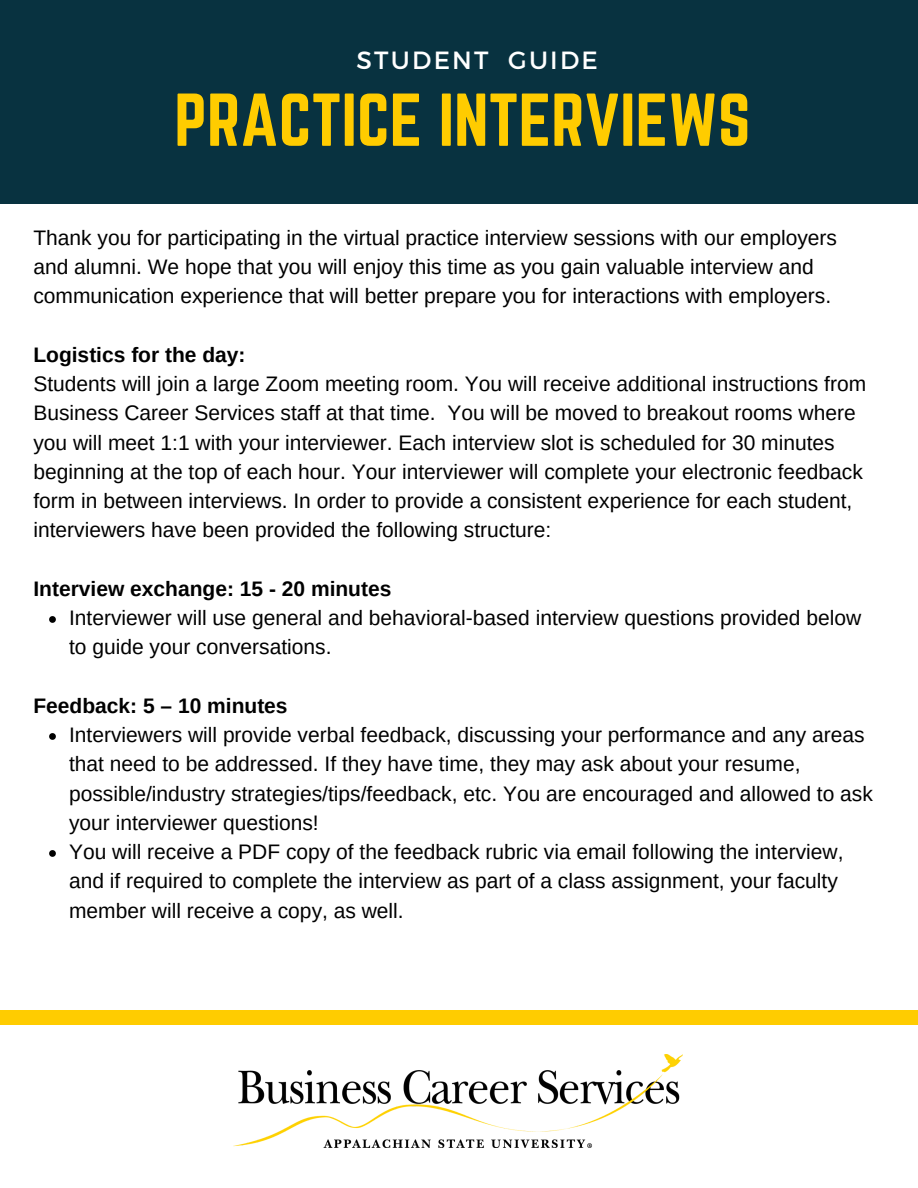
<style>
.page{position:relative;width:918px;height:1188px;background:#fff}
.page>*{position:absolute;margin:0;border:0;box-sizing:border-box;transform-origin:0 0}
.t1{font:65.4px "Norwester";color:#fc0}
.t2{font:24.9px "Montserrat";letter-spacing:.09em;color:#fff}
.t3{font:21px/29.2px "Arimo";color:#000}
.t4{font:700 21px "Arimo";color:#000}
</style>
<div class="page">
<div style="left:0;top:0;width:918px;height:204px;background:#083240"></div>
<div style="left:0;top:1010px;width:918px;height:15px;background:#fc0"></div>
<img style="left:233px;top:1054px;width:449px;height:93px">
<svg style="left:49px;top:616px;width:7px;height:7px"></svg>
<svg style="left:49px;top:733px;width:7px;height:7px"></svg>
<svg style="left:49px;top:850px;width:7px;height:7px"></svg>
<p class="t2" style="left:357px;top:44px;width:243px">STUDENT GUIDE</p>
<h1 class="t1" style="left:174px;top:80px;width:578px">PRACTICE INTERVIEWS</h1>
<p class="t3" style="left:33px;top:223px;width:805px">Thank you for participating in the virtual practice interview sessions with our employers and alumni. We hope that you will enjoy this time as you gain valuable interview and communication experience that will better prepare you for interactions with employers.</p>
<p class="t4" style="left:33px;top:343px;width:214px">Logistics for the day:</p>
<p class="t3" style="left:33px;top:369px;width:834px">Students will join a large Zoom meeting room. You will receive additional instructions from Business Career Services staff at that time. You will be moved to breakout rooms where you will meet 1:1 with your interviewer. Each interview slot is scheduled for 30 minutes beginning at the top of each hour. Your interviewer will complete your electronic feedback form in between interviews. In order to provide a consistent experience for each student, interviewers have been provided the following structure:</p>
<p class="t4" style="left:33px;top:577px;width:360px">Interview exchange: 15 - 20 minutes</p>
<p class="t3" style="left:69px;top:603px;width:794px">Interviewer will use general and behavioral-based interview questions provided below to guide your conversations.</p>
<p class="t4" style="left:33px;top:694px;width:256px">Feedback: 5 – 10 minutes</p>
<p class="t3" style="left:69px;top:720px;width:805px">Interviewers will provide verbal feedback, discussing your performance and any areas that need to be addressed. If they have time, they may ask about your resume, possible/industry strategies/tips/feedback, etc. You are encouraged and allowed to ask your interviewer questions!<br>You will receive a PDF copy of the feedback rubric via email following the interview, and if required to complete the interview as part of a class assignment, your faculty member will receive a copy, as well.</p>
</div>
